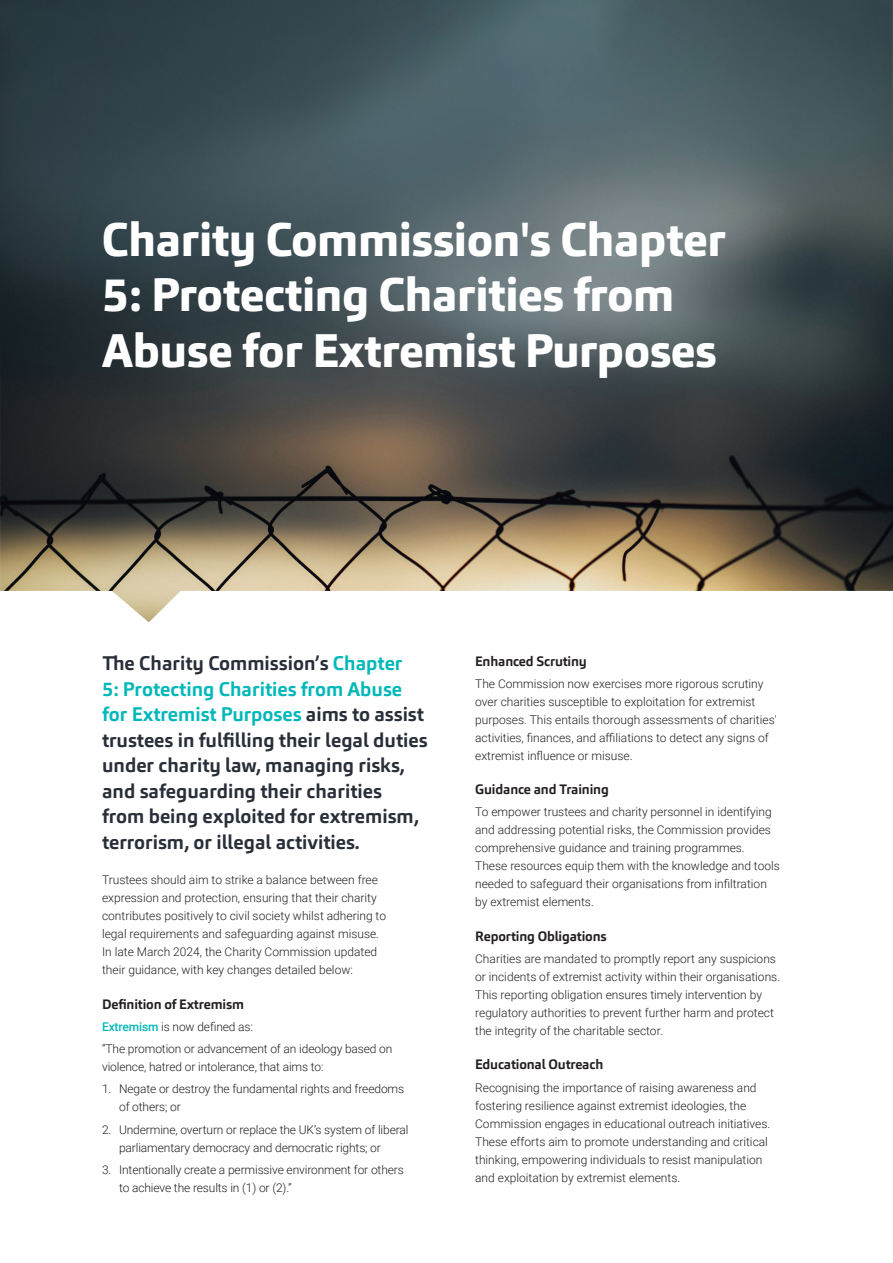
<style>
.page{position:relative;width:893px;height:1263px;background:#fff}
.page>*{position:absolute;margin:0;border:0;box-sizing:border-box;transform-origin:0 0}
.t1{font:800 46.5px/55.5px "Carnac";letter-spacing:-.01em;color:#fff}
.t2{font:700 19.5px/25.5px "Carnac";color:#282f39}
.t3{font:700 13.5px "Carnac";letter-spacing:-.01em;color:#231f20}
.t4{font:300 12px/18px "Roboto";color:#231f20}
.s1{color:#00b8b9}
.s2{font-weight:500;color:#00b8b9}
</style>
<div class="page">
<img style="left:0;top:0;width:893px;height:622px">
<p class="t1" style="left:102px;top:212px;width:626px">Charity Commission's Chapter<br>5: Protecting Charities from<br>Abuse for Extremist Purposes</p>
<p class="t2" style="left:102px;top:650px;width:327px">The Charity Commission’s <span class="s1">Chapter<br>5: Protecting Charities from Abuse for Extremist Purposes</span> aims to assist trustees in fulfilling their legal duties under charity law, managing risks, and safeguarding their charities from being exploited for extremism, terrorism, or illegal activities.</p>
<p class="t4" style="left:102px;top:870px;width:286px">Trustees should aim to strike a balance between free expression and protection, ensuring that their charity contributes positively to civil society whilst adhering to legal requirements and safeguarding against misuse.<br>In late March 2024, the Charity Commission updated their guidance, with key changes detailed below:</p>
<p class="t3" style="left:102px;top:995px;width:143px">Definition of Extremism</p>
<p class="t4" style="left:102px;top:1017px;width:152px"><span class="s2">Extremism</span> is now defined as:</p>
<p class="t4" style="left:102px;top:1039px;width:292px">“The promotion or advancement of an ideology based on violence, hatred or intolerance, that aims to:</p>
<p class="t4" style="left:119px;top:1080px;width:287px;text-indent:-17px">1. Negate or destroy the fundamental rights and freedoms of others; or</p>
<p class="t4" style="left:119px;top:1120px;width:291px;text-indent:-17px">2. Undermine, overturn or replace the UK’s system of liberal parliamentary democracy and democratic rights; or</p>
<p class="t4" style="left:119px;top:1160px;width:286px;text-indent:-17px">3. Intentionally create a permissive environment for others to achieve the results in (1) or (2).”</p>
<p class="t3" style="left:475px;top:652px;width:113px">Enhanced Scrutiny</p>
<p class="t4" style="left:475px;top:674px;width:303px">The Commission now exercises more rigorous scrutiny over charities susceptible to exploitation for extremist purposes. This entails thorough assessments of charities' activities, finances, and affiliations to detect any signs of extremist influence or misuse.</p>
<p class="t3" style="left:475px;top:781px;width:135px">Guidance and Training</p>
<p class="t4" style="left:475px;top:803px;width:306px">To empower trustees and charity personnel in identifying and addressing potential risks, the Commission provides comprehensive guidance and training programmes.<br>These resources equip them with the knowledge and tools needed to safeguard their organisations from infiltration by extremist elements.</p>
<p class="t3" style="left:475px;top:927px;width:133px">Reporting Obligations</p>
<p class="t4" style="left:475px;top:949px;width:306px">Charities are mandated to promptly report any suspicions or incidents of extremist activity within their organisations.<br>This reporting obligation ensures timely intervention by regulatory authorities to prevent further harm and protect the integrity of the charitable sector.</p>
<p class="t3" style="left:475px;top:1056px;width:130px">Educational Outreach</p>
<p class="t4" style="left:475px;top:1078px;width:297px">Recognising the importance of raising awareness and fostering resilience against extremist ideologies, the Commission engages in educational outreach initiatives.<br>These efforts aim to promote understanding and critical thinking, empowering individuals to resist manipulation and exploitation by extremist elements.</p>
</div>
